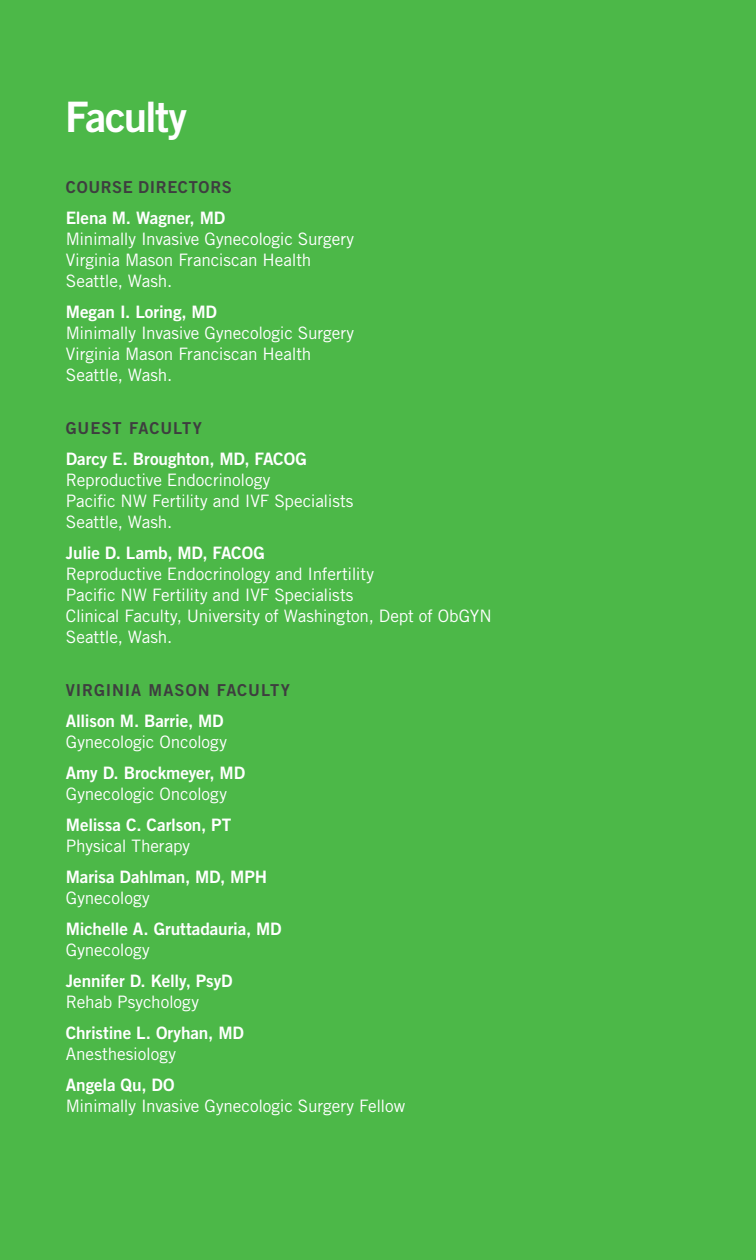
<style>
.page{position:relative;width:756px;height:1260px;background:#4cb848}
.page>*{position:absolute;margin:0;border:0;box-sizing:border-box;transform-origin:0 0}
.t1{font:42px "Trade Gothic LT Std Bd 2";letter-spacing:-.045em;color:#fff}
.t2{font:17.15px/21px "Trade Gothic LT Std";letter-spacing:-.01em;color:#fff}
.t3{font:17.15px "Trade Gothic LT Std Bd 2";letter-spacing:-.005em;color:#fff}
.t4{font:16.45px "Trade Gothic LT Std Bd 2";letter-spacing:.055em;color:#3e3e3f}
.t5{font:16.45px "Trade Gothic LT Std Bd 2";letter-spacing:.035em;color:#3e3e3f}
</style>
<div class="page">
<h1 class="t1" style="left:65px;top:91px;width:123px">Faculty</h1>
<p class="t5" style="left:66px;top:177px;width:168px">COURSE DIRECTORS</p>
<p class="t3" style="left:66px;top:207px;width:161px">Elena M. Wagner, MD</p>
<p class="t2" style="left:66px;top:228px;width:290px">Minimally Invasive Gynecologic Surgery<br>Virginia Mason Franciscan Health<br>Seattle, Wash.</p>
<p class="t3" style="left:66px;top:301px;width:153px">Megan I. Loring, MD</p>
<p class="t2" style="left:66px;top:322px;width:290px">Minimally Invasive Gynecologic Surgery<br>Virginia Mason Franciscan Health<br>Seattle, Wash.</p>
<p class="t4" style="left:66px;top:418px;width:138px">GUEST FACULTY</p>
<p class="t3" style="left:66px;top:448px;width:243px">Darcy E. Broughton, MD, FACOG</p>
<p class="t2" style="left:66px;top:469px;width:289px">Reproductive Endocrinology<br>Pacific NW Fertility and IVF Specialists<br>Seattle, Wash.</p>
<p class="t3" style="left:66px;top:542px;width:201px">Julie D. Lamb, MD, FACOG</p>
<p class="t2" style="left:66px;top:563px;width:427px">Reproductive Endocrinology and Infertility<br>Pacific NW Fertility and IVF Specialists<br>Clinical Faculty, University of Washington, Dept of ObGYN Seattle, Wash.</p>
<p class="t4" style="left:66px;top:680px;width:226px">VIRGINIA MASON FACULTY</p>
<p class="t3" style="left:66px;top:710px;width:159px">Allison M. Barrie, MD</p>
<p class="t2" style="left:66px;top:731px;width:163px">Gynecologic Oncology</p>
<p class="t3" style="left:66px;top:762px;width:181px">Amy D. Brockmeyer, MD</p>
<p class="t2" style="left:66px;top:783px;width:163px">Gynecologic Oncology</p>
<p class="t3" style="left:66px;top:814px;width:167px">Melissa C. Carlson, PT</p>
<p class="t2" style="left:66px;top:835px;width:126px">Physical Therapy</p>
<p class="t3" style="left:66px;top:866px;width:203px">Marisa Dahlman, MD, MPH</p>
<p class="t2" style="left:66px;top:887px;width:85px">Gynecology</p>
<p class="t3" style="left:66px;top:918px;width:217px">Michelle A. Gruttadauria, MD</p>
<p class="t2" style="left:66px;top:939px;width:85px">Gynecology</p>
<p class="t3" style="left:66px;top:970px;width:168px">Jennifer D. Kelly, PsyD</p>
<p class="t2" style="left:66px;top:991px;width:135px">Rehab Psychology</p>
<p class="t3" style="left:66px;top:1023px;width:180px">Christine L. Oryhan, MD</p>
<p class="t2" style="left:66px;top:1043px;width:112px">Anesthesiology</p>
<p class="t3" style="left:66px;top:1075px;width:110px">Angela Qu, DO</p>
<p class="t2" style="left:66px;top:1096px;width:341px">Minimally Invasive Gynecologic Surgery Fellow</p>
</div>
